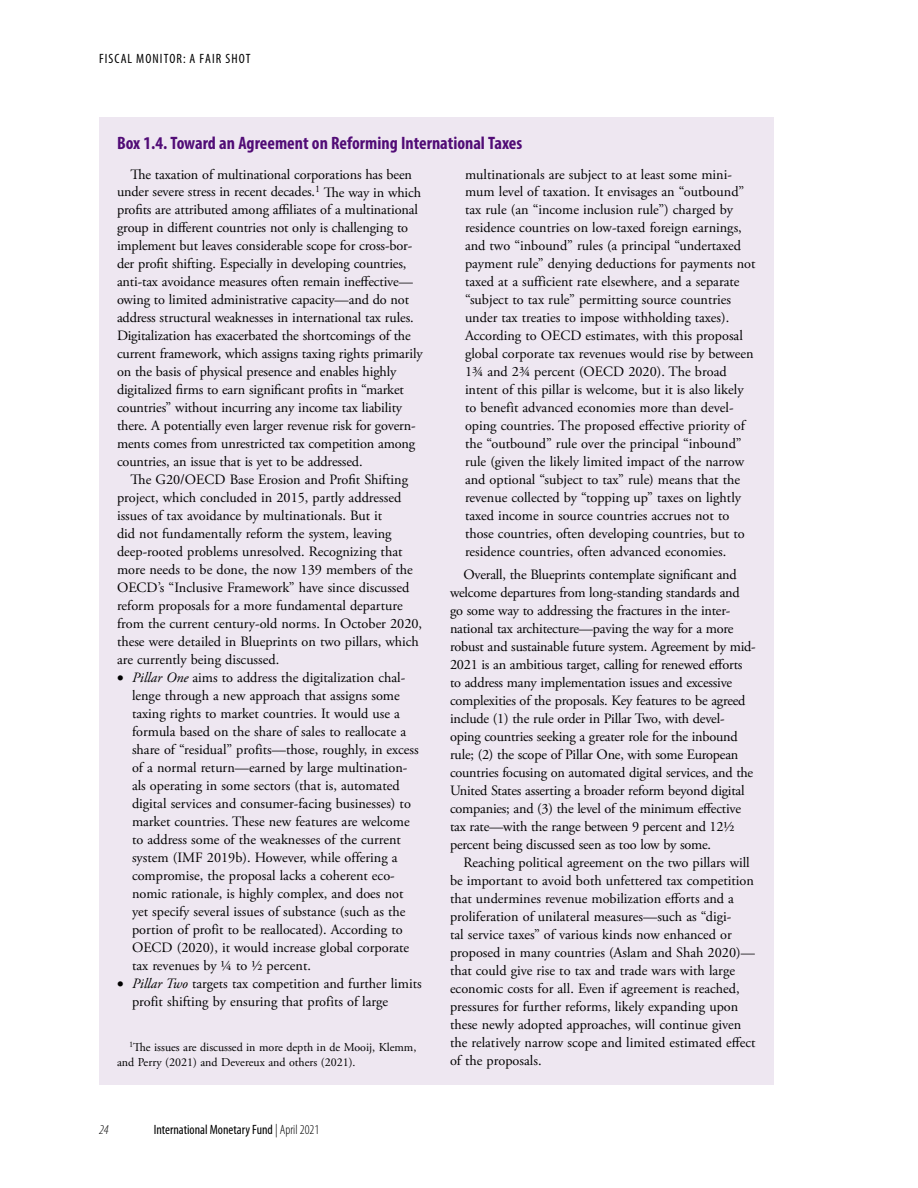
<style>
.page{position:relative;width:918px;height:1188px;background:#fff}
.page>*{position:absolute;margin:0;border:0;box-sizing:border-box;transform-origin:0 0}
.t1{font:700 condensed 18px "Myriad Pro";color:#510c76}
.t2{font:14.25px/18px "Adobe Garamond Pro";color:#000}
.t3{font:condensed 13.5px "Myriad Pro";color:#000}
.t4{font:condensed 13.5px "Myriad Pro";letter-spacing:.08em;color:#000}
.t5{font:italic 300 condensed 13.5px "Myriad Pro";color:#000}
.t6{font:12px/15px "Adobe Garamond Pro";color:#000}
.s1{font-style:italic}
.s2{font-weight:300}
</style>
<div class="page">
<div style="left:99px;top:117px;width:675px;height:967px;background:#eee7f1"></div>
<p class="t4" style="left:99px;top:50px;width:153px">FISCAL MONITOR: A FAIR SHOT</p>
<p class="t1" style="left:117px;top:131px;width:407px">Box 1.4. Toward an Agreement on Reforming International Taxes</p>
<p class="t2" style="left:117px;top:165px;width:307px;text-indent:13px">The taxation of multinational corporations has been under severe stress in recent decades.<sup>1</sup> The way in which profits are attributed among affiliates of a multinational group in different countries not only is challenging to implement but leaves considerable scope for cross-bor&shy;der profit shifting. Especially in developing countries, anti-tax avoidance measures often remain ineffective— owing to limited administrative capacity—and do not address structural weaknesses in international tax rules.<br>Digitalization has exacerbated the shortcomings of the current framework, which assigns taxing rights primarily on the basis of physical presence and enables highly digitalized firms to earn significant profits in “market countries” without incurring any income tax liability there. A potentially even larger revenue risk for govern&shy;ments comes from unrestricted tax competition among countries, an issue that is yet to be addressed.</p>
<p class="t2" style="left:117px;top:471px;width:307px;text-indent:13px">The G20/OECD Base Erosion and Profit Shifting project, which concluded in 2015, partly addressed issues of tax avoidance by multinationals. But it<br>did not fundamentally reform the system, leaving deep-rooted problems unresolved. Recognizing that more needs to be done, the now 139 members of the OECD’s “Inclusive Framework” have since discussed reform proposals for a more fundamental departure from the current century-old norms. In October 2020, these were detailed in Blueprints on two pillars, which are currently being discussed.</p>
<p class="t2" style="left:132px;top:669px;width:288px;text-indent:-15px">• <span class="s1">Pillar One</span> aims to address the digitalization chal&shy;lenge through a new approach that assigns some taxing rights to market countries. It would use a formula based on the share of sales to reallocate a share of “residual” profits—those, roughly, in excess of a normal return—earned by large multination&shy;als operating in some sectors (that is, automated digital services and consumer-facing businesses) to market countries. These new features are welcome to address some of the weaknesses of the current system (IMF 2019b). However, while offering a compromise, the proposal lacks a coherent eco&shy;nomic rationale, is highly complex, and does not yet specify several issues of substance (such as the portion of profit to be reallocated). According to OECD (2020), it would increase global corporate tax revenues by ¼ to ½ percent.</p>
<p class="t2" style="left:132px;top:975px;width:291px;text-indent:-15px">• <span class="s1">Pillar Two</span> targets tax competition and further limits profit shifting by ensuring that profits of large</p>
<p class="t6" style="left:117px;top:1040px;width:301px;text-indent:12px"><sup>1</sup>The issues are discussed in more depth in de Mooij, Klemm, and Perry (2021) and Devereux and others (2021).</p>
<p class="t5" style="left:99px;top:1122px;width:11px">24</p>
<p class="t3" style="left:154px;top:1121px;width:167px">International Monetary Fund <span class="s2">| April 2021</span></p>
<p class="t2" style="left:465px;top:165px;width:292px">multinationals are subject to at least some mini&shy;mum level of taxation. It envisages an “outbound” tax rule (an “income inclusion rule”) charged by residence countries on low-taxed foreign earnings, and two “inbound” rules (a principal “undertaxed payment rule” denying deductions for payments not taxed at a sufficient rate elsewhere, and a separate “subject to tax rule” permitting source countries under tax treaties to impose withholding taxes).<br>According to OECD estimates, with this proposal global corporate tax revenues would rise by between 1¾ and 2¾ percent (OECD 2020). The broad intent of this pillar is welcome, but it is also likely to benefit advanced economies more than devel&shy;oping countries. The proposed effective priority of the “outbound” rule over the principal “inbound” rule (given the likely limited impact of the narrow and optional “subject to tax” rule) means that the revenue collected by “topping up” taxes on lightly taxed income in source countries accrues not to those countries, often developing countries, but to residence countries, often advanced economies.</p>
<p class="t2" style="left:450px;top:566px;width:307px;text-indent:13px">Overall, the Blueprints contemplate significant and welcome departures from long-standing standards and go some way to addressing the fractures in the inter&shy;national tax architecture—paving the way for a more robust and sustainable future system. Agreement by mid-2021 is an ambitious target, calling for renewed efforts to address many implementation issues and excessive complexities of the proposals. Key features to be agreed include (1) the rule order in Pillar Two, with devel&shy;oping countries seeking a greater role for the inbound rule; (2) the scope of Pillar One, with some European countries focusing on automated digital services, and the United States asserting a broader reform beyond digital companies; and (3) the level of the minimum effective tax rate—with the range between 9 percent and 12½ percent being discussed seen as too low by some.</p>
<p class="t2" style="left:450px;top:854px;width:307px;text-indent:13px">Reaching political agreement on the two pillars will be important to avoid both unfettered tax competition that undermines revenue mobilization efforts and a proliferation of unilateral measures—such as “digi-<br>tal service taxes” of various kinds now enhanced or proposed in many countries (Aslam and Shah 2020)— that could give rise to tax and trade wars with large economic costs for all. Even if agreement is reached, pressures for further reforms, likely expanding upon these newly adopted approaches, will continue given the relatively narrow scope and limited estimated effect of the proposals.</p>
</div>
